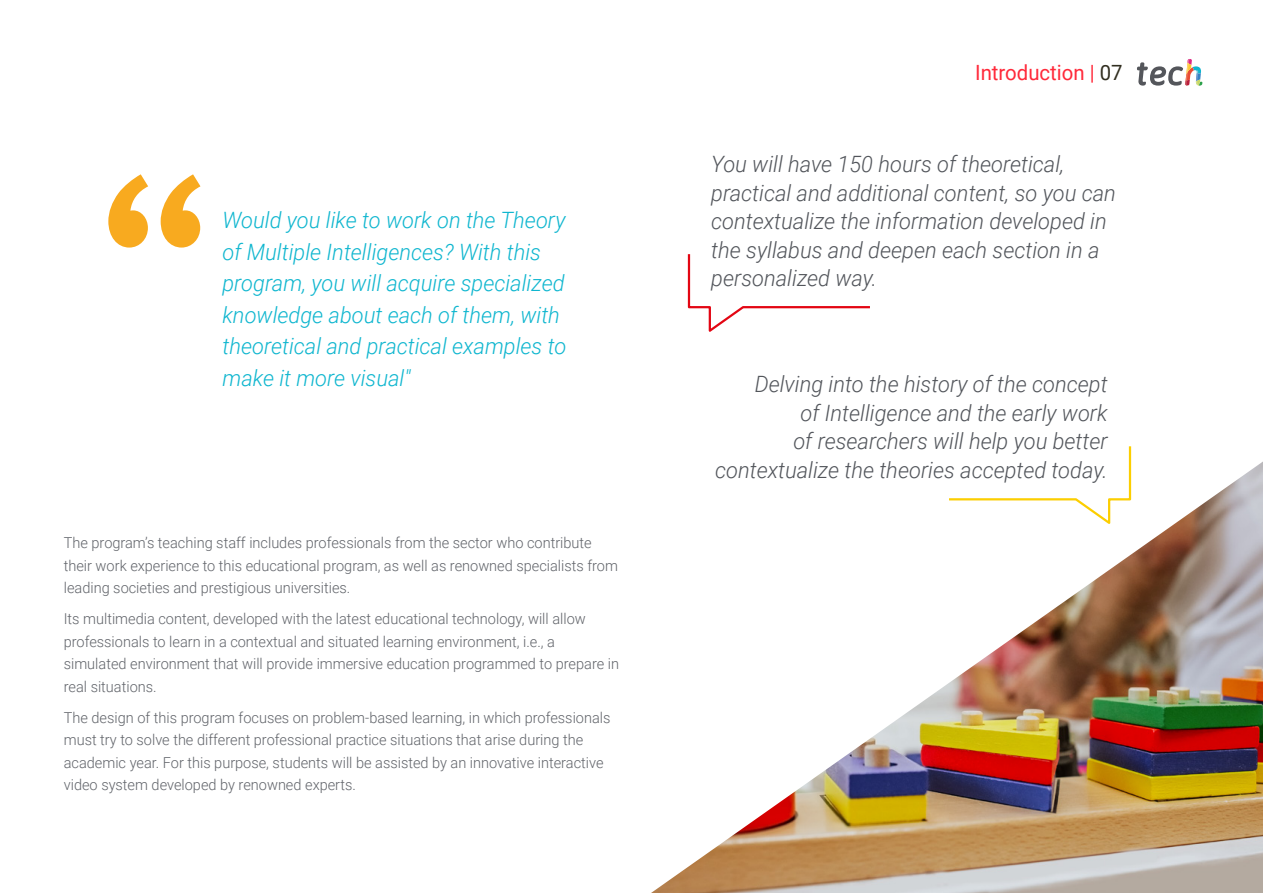
<style>
.page{position:relative;width:1263px;height:893px;background:#fff}
.page>*{position:absolute;margin:0;border:0;box-sizing:border-box;transform-origin:0 0}
.t1{font:italic 300 22.5px/28.5px "Roboto";color:#52555b}
.t2{font:italic 300 22.5px/31.5px "Roboto";color:#0fb6cf}
.t3{font:21px "Roboto";color:#ff293a}
.t4{font:300 15px/22.5px "Roboto";color:#61646a}
.s1{color:#312e20}
</style>
<div class="page">
<svg style="left:108px;top:174px;width:92px;height:74px"></svg>
<img style="left:651px;top:461px;width:612px;height:432px">
<svg style="left:687px;top:254px;width:183px;height:78px"></svg>
<svg style="left:1137px;top:59px;width:65px;height:27px"></svg>
<svg style="left:947px;top:446px;width:185px;height:81px"></svg>
<h1 class="t2" style="left:222px;top:204px;width:345px">Would you like to work on the Theory of Multiple Intelligences? With this program, you will acquire specialized knowledge about each of them, with theoretical and practical examples to make it more visual"</h1>
<p class="t4" style="left:64px;top:531px;width:556px">The program’s teaching staff includes professionals from the sector who contribute their work experience to this educational program, as well as renowned specialists from leading societies and prestigious universities.</p>
<p class="t4" style="left:64px;top:607px;width:557px">Its multimedia content, developed with the latest educational technology, will allow professionals to learn in a contextual and situated learning environment, i.e., a simulated environment that will provide immersive education programmed to prepare in real situations.</p>
<p class="t4" style="left:64px;top:705px;width:548px">The design of this program focuses on problem-based learning, in which professionals must try to solve the different professional practice situations that arise during the academic year. For this purpose, students will be assisted by an innovative interactive video system developed by renowned experts.</p>
<h2 class="t3" style="left:975px;top:57px;width:149px">Introduction | <span class="s1">07</span></h2>
<h1 class="t1" style="left:711px;top:149px;width:406px">You will have 150 hours of theoretical, practical and additional content, so you can contextualize the information developed in the syllabus and deepen each section in a personalized way.</h1>
<h1 class="t1" style="left:715px;top:369px;width:394px;text-align:right">Delving into the history of the concept<br>of Intelligence and the early work<br>of researchers will help you better contextualize the theories accepted today.</h1>
</div>
